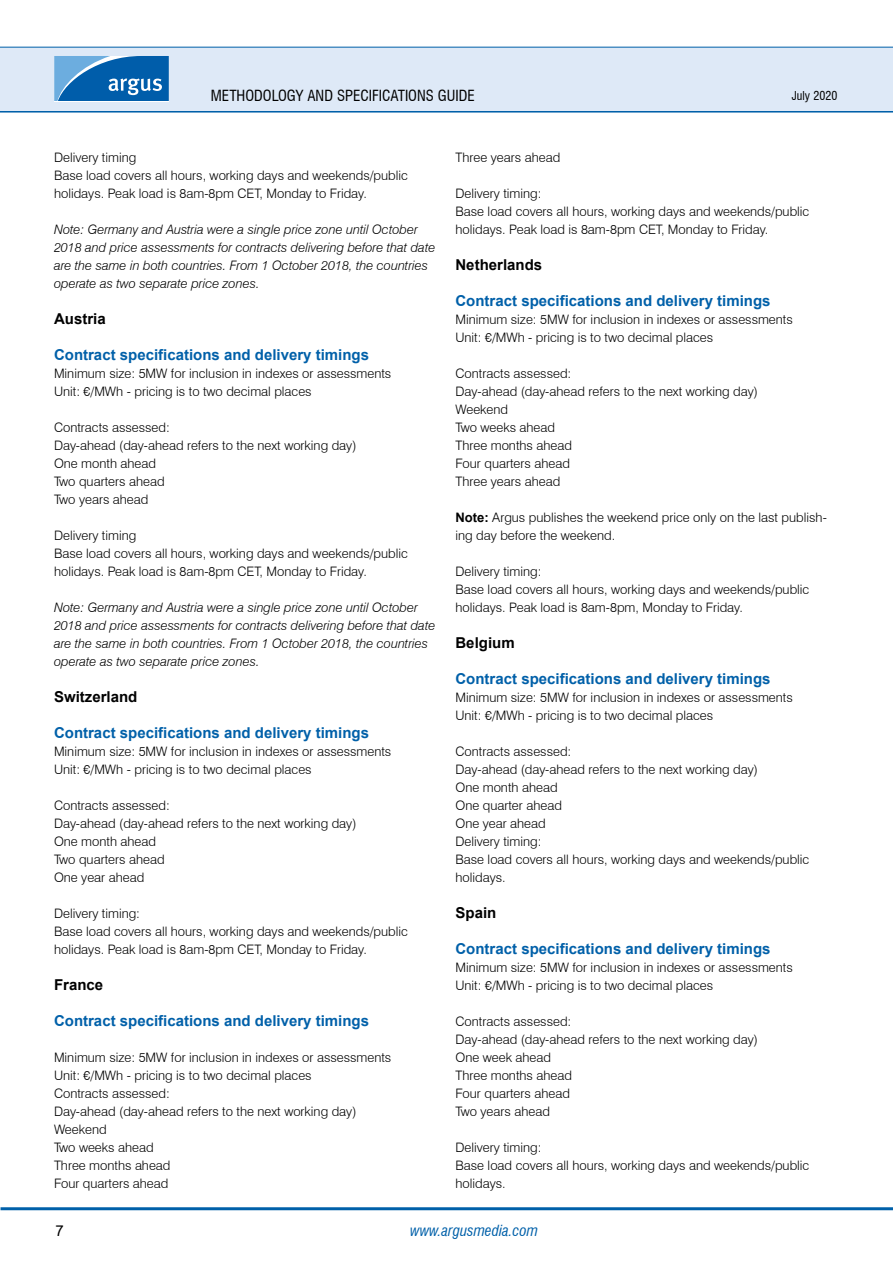
<style>
.page{position:relative;width:893px;height:1263px;background:#fff}
.page>*{position:absolute;margin:0;border:0;box-sizing:border-box;transform-origin:0 0}
.t1{font:700 15px "Arial";color:#0060a9}
.t2{font:700 15px "Arial";color:#000}
.t3{font:condensed 15px "Swiss 721 BT";color:#000}
.t4{font:italic condensed 15px "Swiss 721 BT";color:#0060a9}
.t5{font:15px "Arial";color:#000}
.t6{font:300 13.05px/18px "Swiss 721 BT";color:#000}
.t7{font:italic 300 13.05px/18px "Swiss 721 BT";color:#000}
.t8{font:condensed 12px "Swiss 721 BT";color:#000}
.s1{font-family:"Arial";font-weight:700}
</style>
<div class="page">
<hr style="left:0;top:110px;width:893px;height:3px;background:#0060a9">
<div style="left:0;top:47px;width:893px;height:64px;background:#dee9f7"></div>
<hr style="left:0;top:47px;width:893px;height:1px;background:#0060a9">
<svg style="left:54px;top:56px;width:115px;height:45px;background:#307dbd"></svg>
<hr style="left:1px;top:1207px;width:892px;height:3px;background:#0060a9">
<p class="t3" style="left:211px;top:86px;width:264px">METHODOLOGY AND SPECIFICATIONS GUIDE</p>
<p class="t8" style="left:792px;top:88px;width:47px">JULY 2020</p>
<p class="t6" style="left:54px;top:148px;width:355px">Delivery timing<br>Base load covers all hours, working days and weekends/public holidays. Peak load is 8am-8pm CET, Monday to Friday.</p>
<p class="t7" style="left:54px;top:220px;width:383px">Note: Germany and Austria were a single price zone until October 2018 and price assessments for contracts delivering before that date are the same in both countries. From 1 October 2018, the countries operate as two separate price zones.</p>
<p class="t2" style="left:54px;top:308px;width:53px">Austria</p>
<p class="t1" style="left:54px;top:344px;width:317px">Contract specifications and delivery timings</p>
<p class="t6" style="left:54px;top:364px;width:339px">Minimum size: 5MW for inclusion in indexes or assessments<br>Unit: €/MWh - pricing is to two decimal places</p>
<p class="t6" style="left:54px;top:418px;width:304px">Contracts assessed:<br>Day-ahead (day-ahead refers to the next working day)<br>One month ahead<br>Two quarters ahead<br>Two years ahead</p>
<p class="t6" style="left:54px;top:526px;width:355px">Delivery timing<br>Base load covers all hours, working days and weekends/public holidays. Peak load is 8am-8pm CET, Monday to Friday.</p>
<p class="t7" style="left:54px;top:598px;width:383px">Note: Germany and Austria were a single price zone until October 2018 and price assessments for contracts delivering before that date are the same in both countries. From 1 October 2018, the countries operate as two separate price zones.</p>
<p class="t2" style="left:54px;top:686px;width:85px">Switzerland</p>
<p class="t1" style="left:54px;top:722px;width:317px">Contract specifications and delivery timings</p>
<p class="t6" style="left:54px;top:742px;width:339px">Minimum size: 5MW for inclusion in indexes or assessments<br>Unit: €/MWh - pricing is to two decimal places</p>
<p class="t6" style="left:54px;top:796px;width:304px">Contracts assessed:<br>Day-ahead (day-ahead refers to the next working day)<br>One month ahead<br>Two quarters ahead<br>One year ahead</p>
<p class="t6" style="left:54px;top:904px;width:355px">Delivery timing:<br>Base load covers all hours, working days and weekends/public holidays. Peak load is 8am-8pm CET, Monday to Friday.</p>
<p class="t2" style="left:54px;top:974px;width:51px">France</p>
<p class="t1" style="left:54px;top:1010px;width:317px">Contract specifications and delivery timings</p>
<p class="t6" style="left:54px;top:1048px;width:339px">Minimum size: 5MW for inclusion in indexes or assessments<br>Unit: €/MWh - pricing is to two decimal places<br>Contracts assessed:<br>Day-ahead (day-ahead refers to the next working day)<br>Weekend<br>Two weeks ahead<br>Three months ahead<br>Four quarters ahead</p>
<p class="t6" style="left:455px;top:148px;width:106px">Three years ahead</p>
<p class="t6" style="left:455px;top:184px;width:355px">Delivery timing:<br>Base load covers all hours, working days and weekends/public holidays. Peak load is 8am-8pm CET, Monday to Friday.</p>
<p class="t2" style="left:455px;top:254px;width:88px">Netherlands</p>
<p class="t1" style="left:455px;top:290px;width:317px">Contract specifications and delivery timings</p>
<p class="t6" style="left:455px;top:310px;width:339px">Minimum size: 5MW for inclusion in indexes or assessments<br>Unit: €/MWh - pricing is to two decimal places</p>
<p class="t6" style="left:455px;top:364px;width:304px">Contracts assessed:<br>Day-ahead (day-ahead refers to the next working day)<br>Weekend<br>Two weeks ahead<br>Three months ahead<br>Four quarters ahead<br>Three years ahead</p>
<p class="t6" style="left:455px;top:508px;width:373px"><span class="s1">Note:</span> Argus publishes the weekend price only on the last publish&shy;ing day before the weekend.</p>
<p class="t6" style="left:455px;top:562px;width:355px">Delivery timing:<br>Base load covers all hours, working days and weekends/public holidays. Peak load is 8am-8pm, Monday to Friday.</p>
<p class="t2" style="left:455px;top:632px;width:61px">Belgium</p>
<p class="t1" style="left:455px;top:668px;width:317px">Contract specifications and delivery timings</p>
<p class="t6" style="left:455px;top:688px;width:339px">Minimum size: 5MW for inclusion in indexes or assessments<br>Unit: €/MWh - pricing is to two decimal places</p>
<p class="t6" style="left:455px;top:742px;width:355px">Contracts assessed:<br>Day-ahead (day-ahead refers to the next working day)<br>One month ahead<br>One quarter ahead<br>One year ahead<br>Delivery timing:<br>Base load covers all hours, working days and weekends/public holidays.</p>
<p class="t2" style="left:455px;top:902px;width:42px">Spain</p>
<p class="t1" style="left:455px;top:938px;width:317px">Contract specifications and delivery timings</p>
<p class="t6" style="left:455px;top:958px;width:339px">Minimum size: 5MW for inclusion in indexes or assessments<br>Unit: €/MWh - pricing is to two decimal places</p>
<p class="t6" style="left:455px;top:1012px;width:304px">Contracts assessed:<br>Day-ahead (day-ahead refers to the next working day)<br>One week ahead<br>Three months ahead<br>Four quarters ahead<br>Two years ahead</p>
<p class="t6" style="left:455px;top:1138px;width:355px">Delivery timing:<br>Base load covers all hours, working days and weekends/public holidays.</p>
<p class="t5" style="left:55px;top:1220px;width:10px">7</p>
<p class="t4" style="left:410px;top:1221px;width:129px">www.argusmedia.com</p>
</div>
